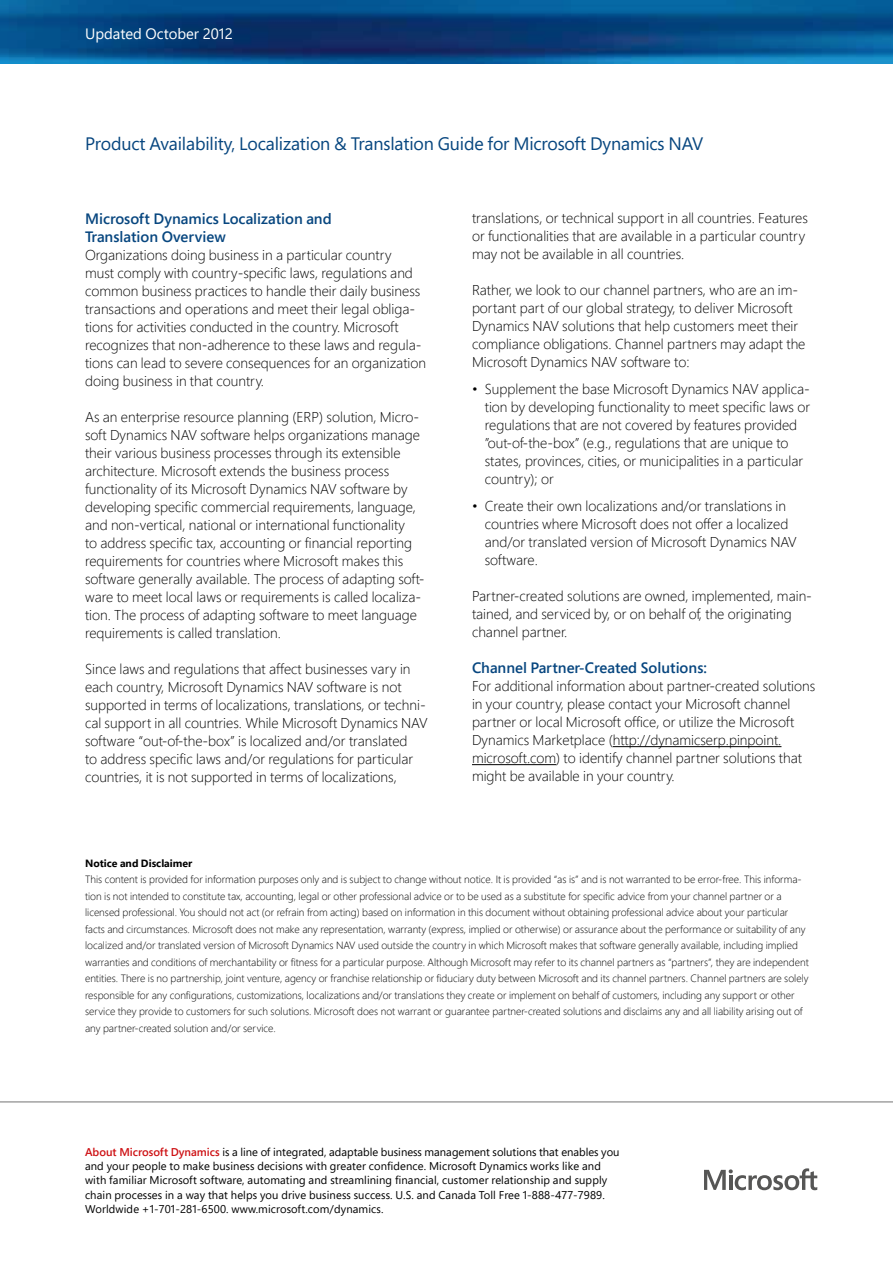
<style>
.page{position:relative;width:893px;height:1263px;background:#fff}
.page>*{position:absolute;margin:0;border:0;box-sizing:border-box;transform-origin:0 0}
.t1{font:18px "Segoe Pro";letter-spacing:-.01em;color:#07467f}
.t2{font:600 15px/18px "Segoe Pro";color:#07467f}
.t3{font:15px "Segoe Pro";color:#fff}
.t4{font:300 14.25px/18px "Segoe Pro";color:#000}
.t5{font:11.25px/14.2px "Segoe Pro";letter-spacing:.01em;color:#000}
.t6{font:300 10.5px/16.5px "Segoe Pro";color:#000}
.t7{font:700 10.5px "Segoe Pro";color:#000}
.s1{font-weight:600;color:#cd1013}
</style>
<div class="page">
<img style="left:0;top:0;width:893px;height:63px">
<hr style="left:0;top:1101px;width:893px;height:1px;background:#7a7b7a">
<svg style="left:704px;top:1168px;width:113px;height:22px"></svg>
<hr style="left:613px;top:746px;width:168px;height:1px;background:#000">
<hr style="left:472px;top:764px;width:84px;height:1px;background:#000">
<p class="t3" style="left:85px;top:23px;width:149px">Updated October 2012</p>
<p class="t1" style="left:85px;top:131px;width:620px">Product Availability, Localization &amp; Translation Guide for Microsoft Dynamics NAV</p>
<p class="t2" style="left:85px;top:209px;width:248px">Microsoft Dynamics Localization and<br>Translation Overview</p>
<p class="t4" style="left:85px;top:245px;width:343px">Organizations doing business in a particular country<br>must comply with country-specific laws, regulations and common business practices to handle their daily business transactions and operations and meet their legal obliga&shy;tions for activities conducted in the country. Microsoft recognizes that non-adherence to these laws and regula&shy;tions can lead to severe consequences for an organization doing business in that country.</p>
<p class="t4" style="left:85px;top:407px;width:341px">As an enterprise resource planning (ERP) solution, Micro&shy;soft Dynamics NAV software helps organizations manage their various business processes through its extensible architecture. Microsoft extends the business process functionality of its Microsoft Dynamics NAV software by developing specific commercial requirements, language, and non-vertical, national or international functionality<br>to address specific tax, accounting or financial reporting requirements for countries where Microsoft makes this software generally available. The process of adapting soft&shy;ware to meet local laws or requirements is called localiza&shy;tion. The process of adapting software to meet language requirements is called translation.</p>
<p class="t4" style="left:85px;top:659px;width:344px">Since laws and regulations that affect businesses vary in each country, Microsoft Dynamics NAV software is not supported in terms of localizations, translations, or techni&shy;cal support in all countries. While Microsoft Dynamics NAV software “out-of-the-box” is localized and/or translated<br>to address specific laws and/or regulations for particular countries, it is not supported in terms of localizations,</p>
<p class="t4" style="left:472px;top:209px;width:338px">translations, or technical support in all countries. Features or functionalities that are available in a particular country may not be available in all countries.</p>
<p class="t4" style="left:472px;top:281px;width:335px">Rather, we look to our channel partners, who are an im&shy;portant part of our global strategy, to deliver Microsoft Dynamics NAV solutions that help customers meet their compliance obligations. Channel partners may adapt the Microsoft Dynamics NAV software to:</p>
<p class="t4" style="left:485px;top:380px;width:327px;text-indent:-13px">• Supplement the base Microsoft Dynamics NAV applica&shy;tion by developing functionality to meet specific laws or regulations that are not covered by features provided ”out-of-the-box” (e.g., regulations that are unique to states, provinces, cities, or municipalities in a particular country); or</p>
<p class="t4" style="left:485px;top:497px;width:313px;text-indent:-13px">• Create their own localizations and/or translations in countries where Microsoft does not offer a localized and/or translated version of Microsoft Dynamics NAV software.</p>
<p class="t4" style="left:472px;top:587px;width:341px">Partner-created solutions are owned, implemented, main&shy;tained, and serviced by, or on behalf of, the originating channel partner.</p>
<p class="t2" style="left:472px;top:659px;width:236px">Channel Partner-Created Solutions:</p>
<p class="t4" style="left:472px;top:677px;width:345px">For additional information about partner-created solutions in your country, please contact your Microsoft channel partner or local Microsoft office, or utilize the Microsoft Dynamics Marketplace (http://dynamicserp.pinpoint. microsoft.com) to identify channel partner solutions that might be available in your country.</p>
<p class="t7" style="left:85px;top:856px;width:109px">Notice and Disclaimer</p>
<p class="t6" style="left:85px;top:871px;width:725px">This content is provided for information purposes only and is subject to change without notice. It is provided “as is” and is not warranted to be error-free. This informa&shy;tion is not intended to constitute tax, accounting, legal or other professional advice or to be used as a substitute for specific advice from your channel partner or a licensed professional. You should not act (or refrain from acting) based on information in this document without obtaining professional advice about your particular facts and circumstances. Microsoft does not make any representation, warranty (express, implied or otherwise) or assurance about the performance or suitability of any localized and/or translated version of Microsoft Dynamics NAV used outside the country in which Microsoft makes that software generally available, including implied warranties and conditions of merchantability or fitness for a particular purpose. Although Microsoft may refer to its channel partners as “partners”, they are independent entities. There is no partnership, joint venture, agency or franchise relationship or fiduciary duty between Microsoft and its channel partners. Channel partners are solely responsible for any configurations, customizations, localizations and/or translations they create or implement on behalf of customers, including any support or other service they provide to customers for such solutions. Microsoft does not warrant or guarantee partner-created solutions and disclaims any and all liability arising out of any partner-created solution and/or service.</p>
<p class="t5" style="left:85px;top:1144px;width:536px"><span class="s1">About Microsoft Dynamics</span> is a line of integrated, adaptable business management solutions that enables you and your people to make business decisions with greater confidence. Microsoft Dynamics works like and with familiar Microsoft software, automating and streamlining financial, customer relationship and supply chain processes in a way that helps you drive business success. U.S. and Canada Toll Free 1-888-477-7989.<br>Worldwide +1-701-281-6500. www.microsoft.com/dynamics.</p>
</div>
